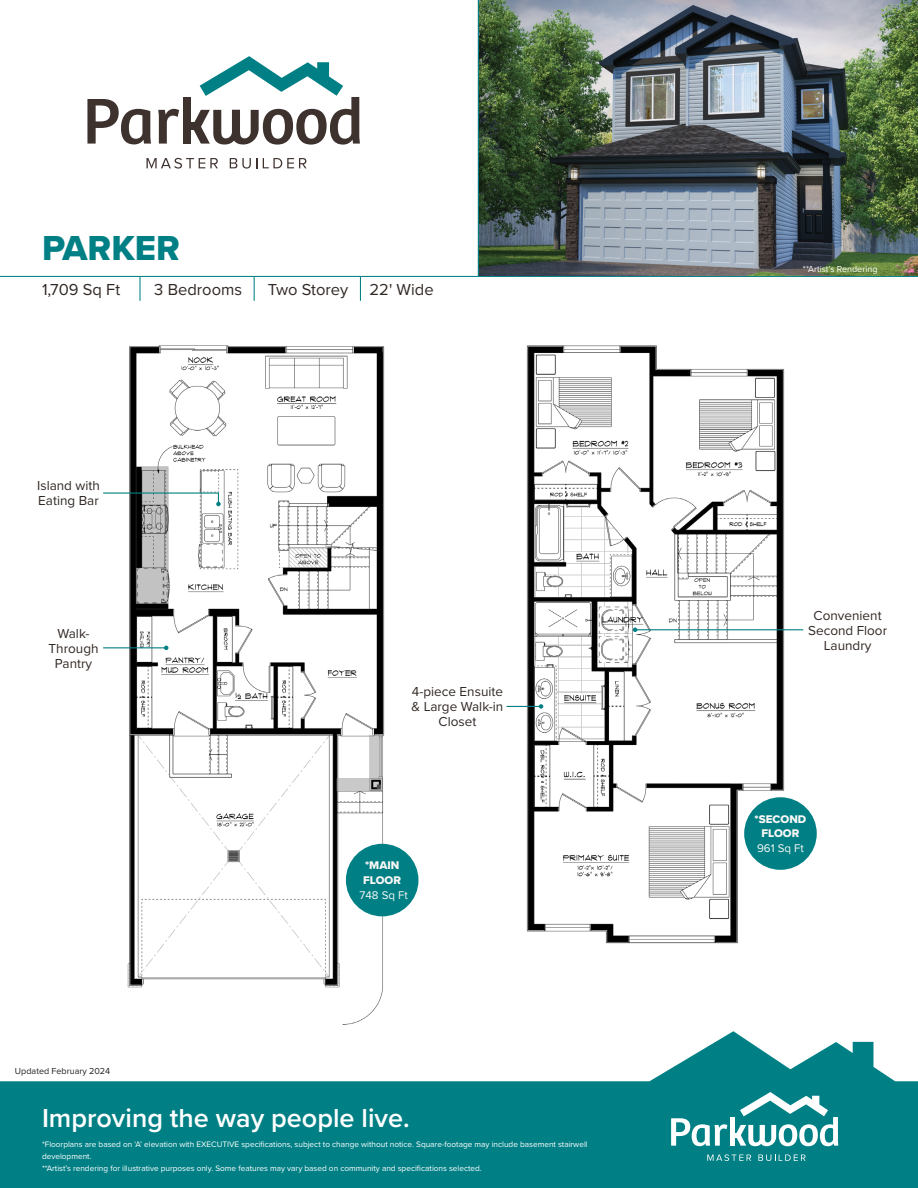
<style>
.page{position:relative;width:918px;height:1188px;background:#fff}
.page>*{position:absolute;margin:0;border:0;box-sizing:border-box;transform-origin:0 0}
.HOUSE_NAME{font:36px "Proxima Nova Extrabld";color:#008085}
.t1{font:600 27px "Proxima Nova";color:#fff}
.HOUSE_SPECS{font:16.5px "Proxima Nova";color:#312824}
.Floorplan_labels{font:13.5px/15px "Proxima Nova";color:#312824;text-align:center}
.PLANS_-_floor{font:11.55px/14.7px "Proxima Nova Extrabld";color:#faf7f6;text-align:center}
.t2{font:9px "Proxima Nova";color:#231f20}
.PLANS_-_descriptions{font:9px "Proxima Nova";color:#fff}
.t3{font:8.25px/12px "Proxima Nova";color:#fff}
.s1{font-family:"Proxima Nova"}
</style>
<div class="page">
<hr style="left:0;top:276px;width:918px;height:1px;background:#008085">
<hr style="left:139px;top:276px;width:2px;height:25px;background:#008085">
<svg style="left:254px;top:277px;width:1px;height:24px"></svg>
<svg style="left:360px;top:277px;width:1px;height:24px"></svg>
<svg style="left:87px;top:99px;width:64px;height:45px"></svg>
<svg style="left:158px;top:109px;width:21px;height:35px"></svg>
<div style="left:183px;top:97px;width:8px;height:47px;background:#3e322f"></div>
<div style="left:186px;top:122px;width:12px;height:8px;background:#3e322f"></div>
<svg style="left:194px;top:56px;width:166px;height:89px"></svg>
<svg style="left:146px;top:158px;width:72px;height:11px"></svg>
<svg style="left:230px;top:158px;width:77px;height:11px"></svg>
<svg style="left:0;top:1031px;width:918px;height:157px;fill:#008085"></svg>
<svg style="left:671px;top:1092px;width:167px;height:54px"></svg>
<svg style="left:707px;top:1154px;width:44px;height:7px"></svg>
<svg style="left:758px;top:1155px;width:48px;height:6px"></svg>
<img style="left:525px;top:345px;width:261px;height:599px">
<img style="left:126px;top:345px;width:260px;height:680px">
<img style="left:479px;top:0;width:439px;height:276px">
<hr style="left:478px;top:0;width:1px;height:276px;background:#008085">
<hr style="left:507px;top:706px;width:34px;height:1px;background:#008085">
<svg style="left:539px;top:704px;width:4px;height:5px"></svg>
<svg style="left:103px;top:492px;width:118px;height:14px"></svg>
<hr style="left:103px;top:647px;width:63px;height:1px;background:#008085">
<svg style="left:164px;top:646px;width:4px;height:4px"></svg>
<hr style="left:635px;top:629px;width:168px;height:1px;background:#008085">
<svg style="left:633px;top:628px;width:4px;height:4px"></svg>
<div style="left:346px;top:844px;width:72px;height:72px;background:#008085;border-radius:50%"></div>
<div style="left:744px;top:797px;width:73px;height:73px;background:#008085;border-radius:50%"></div>
<p class="HOUSE_NAME" style="left:42px;top:221px;width:139px">PARKER</p>
<p class="HOUSE_SPECS" style="left:42px;top:277px;width:80px">1,709 Sq Ft</p>
<p class="HOUSE_SPECS" style="left:154px;top:277px;width:89px">3 Bedrooms</p>
<p class="HOUSE_SPECS" style="left:268px;top:277px;width:82px">Two Storey</p>
<p class="HOUSE_SPECS" style="left:370px;top:277px;width:66px">22' Wide</p>
<p class="Floorplan_labels" style="left:37px;top:478px;width:64px;text-align:left">Island with<br>Eating Bar</p>
<p class="Floorplan_labels" style="left:49px;top:626px;width:51px">Walk-<br>Through<br>Pantry</p>
<p class="t2" style="left:15px;top:1064px;width:97px">Updated February 2024</p>
<p class="Floorplan_labels" style="left:412px;top:684px;width:93px">4-piece Ensuite &amp; Large Walk-in<br>Closet</p>
<p class="PLANS_-_floor" style="left:360px;top:858px;width:50px">*MAIN<br>FLOOR<br><span class="s1">748 Sq Ft</span></p>
<h2 class="t1" style="left:42px;top:1098px;width:369px">Improving the way people live.</h2>
<p class="t3" style="left:42px;top:1138px;width:547px">*Floorplans are based on ‘A’ elevation with EXECUTIVE specifications, subject to change without notice. Square-footage may include basement stairwell development.<br>**Artist’s rendering for illustrative purposes only. Some features may vary based on community and specifications selected.</p>
<p class="PLANS_-_descriptions" style="left:803px;top:262px;width:76px">**Artist’s Rendering</p>
<p class="Floorplan_labels" style="left:808px;top:608px;width:80px">Convenient<br>Second Floor<br>Laundry</p>
<p class="PLANS_-_floor" style="left:755px;top:811px;width:53px">*SECOND<br>FLOOR<br><span class="s1">961 Sq Ft</span></p>
</div>
